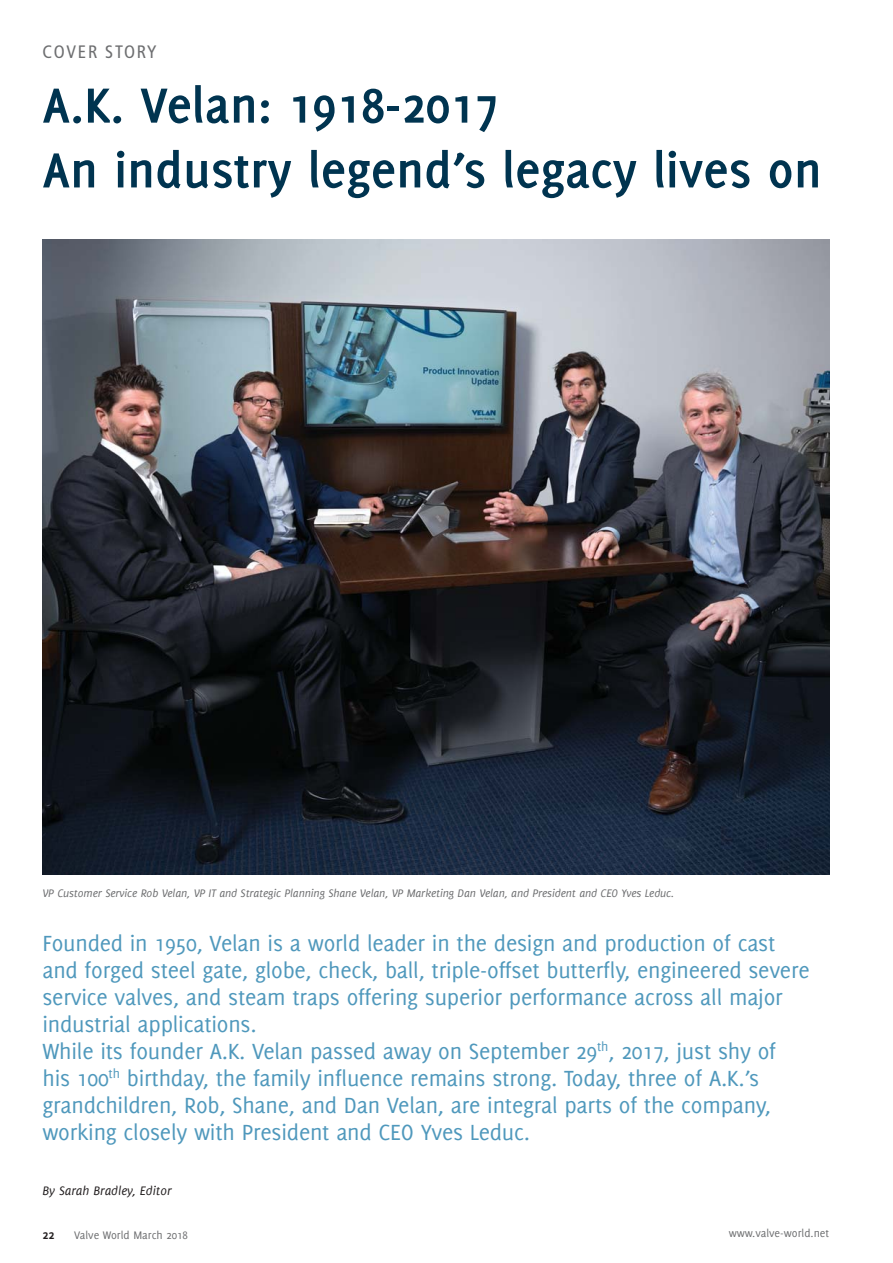
<style>
.page{position:relative;width:893px;height:1263px;background:#fff}
.page>*{position:absolute;margin:0;border:0;box-sizing:border-box;transform-origin:0 0}
.t1{font:700 54px/64.8px "Delicious";color:#003450}
.t2{font:24px/27px "Delicious";letter-spacing:-.01em;color:#4f98bc}
.t3{font:condensed 18px "Frutiger";letter-spacing:.1em;color:#6d6e70}
.t4{font:italic 13.5px "Delicious";color:#231f20}
.t5{font:700 13.5px "Delicious";color:#231f20}
.t6{font:italic 12px "Delicious";letter-spacing:-.01em;color:#6d6e70}
.t7{font:12px "Delicious";color:#6d6e70}
</style>
<div class="page">
<img style="left:42px;top:240px;width:787px;height:635px">
<p class="t3" style="left:42px;top:45px;width:116px">COVER STORY</p>
<h1 class="t1" style="left:42px;top:77px;width:781px">A.K. Velan: 1918-2017<br>An industry legend’s legacy lives on</h1>
<p class="t6" style="left:42px;top:888px;width:633px">VP Customer Service Rob Velan, VP IT and Strategic Planning Shane Velan, VP Marketing Dan Velan, and President and CEO Yves Leduc.</p>
<p class="t2" style="left:42px;top:932px;width:769px">Founded in 1950, Velan is a world leader in the design and production of cast and forged steel gate, globe, check, ball, triple-offset butterfly, engineered severe service valves, and steam traps offering superior performance across all major industrial applications.<br>While its founder A.K. Velan passed away on September 29<sup>th</sup>, 2017, just shy of his 100<sup>th</sup> birthday, the family influence remains strong. Today, three of A.K.’s grandchildren, Rob, Shane, and Dan Velan, are integral parts of the company, working closely with President and CEO Yves Leduc.</p>
<p class="t4" style="left:42px;top:1185px;width:131px">By Sarah Bradley, Editor</p>
<p class="t5" style="left:42px;top:1229px;width:14px">22</p>
<p class="t7" style="left:74px;top:1231px;width:115px">Valve World March 2018</p>
<p class="t7" style="left:729px;top:1228px;width:102px">www.valve-world.net</p>
</div>
